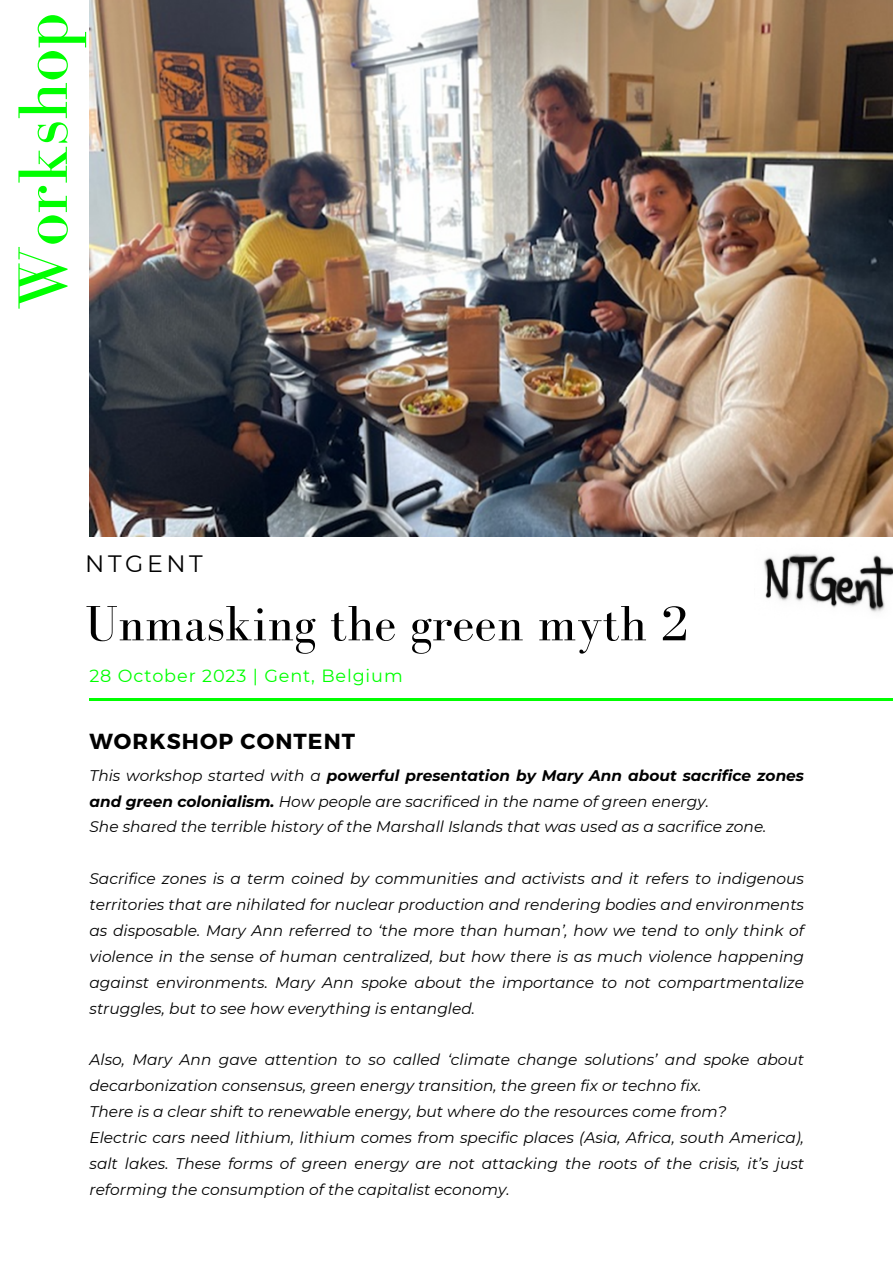
<style>
.page{position:relative;width:893px;height:1264px;background:#fff}
.page>*{position:absolute;margin:0;border:0;box-sizing:border-box;transform-origin:0 0}
.t1{font:72px "Bodoni FLF";color:#0f0}
.t2{font:51px "Bodoni FLF";color:#000}
.t3{font:23.7px "Montserrat";letter-spacing:.15em;color:#000}
.t4{font:700 21.75px "Montserrat";letter-spacing:.05em;color:#000}
.t5{font:17.7px "Montserrat";letter-spacing:.05em;color:#0f0}
.t6{font:italic 15.45px/25.8px "Montserrat";color:#000}
.s1{font-weight:700}
</style>
<div class="page">
<img style="left:89px;top:0;width:803px;height:536px">
<hr style="left:89px;top:698px;width:803px;height:2px;background:#0f0">
<img style="left:764px;top:553px;width:128px;height:59px">
<p class="t1" style="left:4px;top:310px;width:299px;rotate:-90deg">Workshop</p>
<h2 class="t3" style="left:85px;top:549px;width:119px">NTGENT</h2>
<h4 class="t2" style="left:85px;top:595px;width:604px">Unmasking the green myth 2</h4>
<p class="t5" style="left:89px;top:665px;width:315px">28 October 2023 | Gent, Belgium</p>
<p class="t4" style="left:89px;top:727px;width:267px">WORKSHOP CONTENT</p>
<h5 class="t6" style="left:89px;top:762px;width:716px">This workshop started with a <span class="s1">powerful presentation by Mary Ann about sacrifice zones and green colonialism.</span> How people are sacrificed in the name of green energy.</h5>
<h3 class="t6" style="left:89px;top:814px;width:678px">She shared the terrible history of the Marshall Islands that was used as a sacrifice zone.</h3>
<p class="t6" style="left:89px;top:865px;width:716px;text-align:justify">Sacrifice zones is a term coined by communities and activists and it refers to indigenous territories that are nihilated for nuclear production and rendering bodies and environments as disposable. Mary Ann referred to ‘the more than human’, how we tend to only think of violence in the sense of human centralized, but how there is as much violence happening against environments. Mary Ann spoke about the importance to not compartmentalize struggles, but to see how everything is entangled.</p>
<p class="t6" style="left:89px;top:1046px;width:716px">Also, Mary Ann gave attention to so called ‘climate change solutions’ and spoke about decarbonization consensus, green energy transition, the green fix or techno fix.</p>
<p class="t6" style="left:89px;top:1098px;width:638px">There is a clear shift to renewable energy, but where do the resources come from?</p>
<p class="t6" style="left:89px;top:1124px;width:716px;text-align:justify">Electric cars need lithium, lithium comes from specific places (Asia, Africa, south America), salt lakes. These forms of green energy are not attacking the roots of the crisis, it’s just reforming the consumption of the capitalist economy.</p>
</div>
